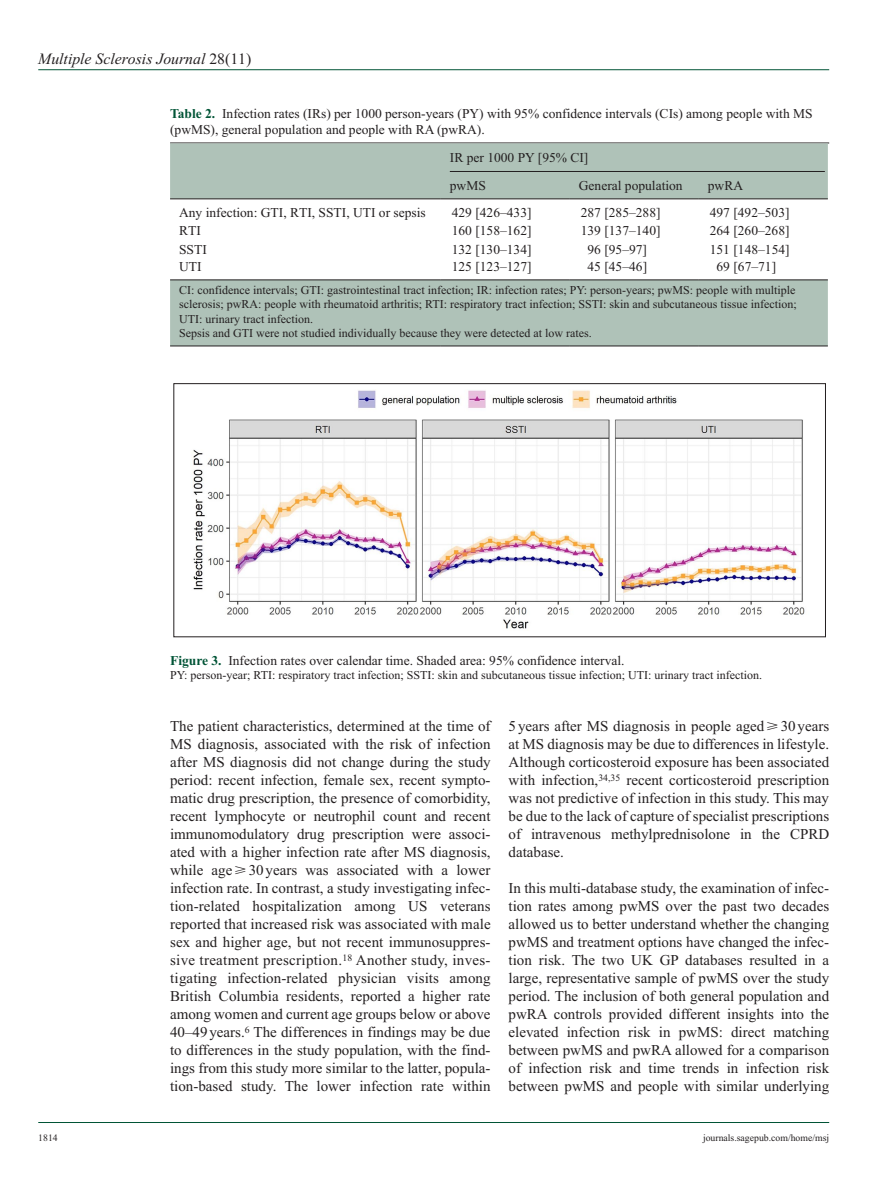
<style>
.page{position:relative;width:893px;height:1191px;background:#fff}
.page>*{position:absolute;margin:0;border:0;box-sizing:border-box;transform-origin:0 0}
.t1{font:italic 15.75px "Times New Roman";color:#231f20}
.t2{font:15px/18px "Times New Roman";color:#231f20;text-align:justify}
.t3{font:13.5px/15.8px "Times New Roman";color:#231f20}
.t4{font:12px/14.2px "Times New Roman";color:#231f20}
.t5{font:9.75px "Times New Roman";color:#231f20}
.s1{font-style:normal}
.s2{font-weight:700;color:#015436}
</style>
<div class="page">
<hr style="left:38px;top:69px;width:791px;height:1px;background:#015436">
<hr style="left:38px;top:1122px;width:791px;height:1px;background:#015436">
<hr style="left:170px;top:143px;width:659px;height:1px;background:#231f20">
<svg style="left:170px;top:143px;width:658px;height:202px;fill:#afc2b8"></svg>
<hr style="left:441px;top:198px;width:129px;height:1px;background:#231f20">
<hr style="left:570px;top:198px;width:129px;height:1px;background:#231f20">
<hr style="left:699px;top:198px;width:129px;height:1px;background:#231f20">
<hr style="left:170px;top:198px;width:271px;height:1px;background:#231f20">
<hr style="left:170px;top:279px;width:271px;height:1px;background:#231f20">
<hr style="left:441px;top:279px;width:129px;height:1px;background:#231f20">
<hr style="left:570px;top:279px;width:129px;height:1px;background:#231f20">
<hr style="left:699px;top:279px;width:129px;height:1px;background:#231f20">
<hr style="left:170px;top:345px;width:271px;height:1px;background:#231f20">
<hr style="left:441px;top:345px;width:129px;height:1px;background:#231f20">
<hr style="left:570px;top:345px;width:129px;height:1px;background:#231f20">
<hr style="left:699px;top:345px;width:129px;height:1px;background:#231f20">
<hr style="left:450px;top:171px;width:375px;height:1px;background:#231f20">
<img style="left:193px;top:390px;width:612px;height:239px">
<div style="left:173px;top:383px;width:653px;height:254px;border:1px solid #231f20"></div>
<p class="t1" style="left:38px;top:50px;width:215px">Multiple Sclerosis Journal <span class="s1">28(11)</span></p>
<p class="t3" style="left:170px;top:105px;width:644px"><span class="s2">Table 2.</span> Infection rates (IRs) per 1000 person-years (PY) with 95% confidence intervals (CIs) among people with MS (pwMS), general population and people with RA (pwRA).</p>
<p class="t3" style="left:450px;top:144px;width:140px;line-height:27.8px">IR per 1000 PY [95% CI] pwMS</p>
<p class="t3" style="left:579px;top:177px;width:105px">General population</p>
<p class="t3" style="left:708px;top:177px;width:37px">pwRA</p>
<p class="t3" style="left:179px;top:204px;width:248px">Any infection: GTI, RTI, SSTI, UTI or sepsis</p>
<p class="t3" style="left:452px;top:204px;width:81px">429 [426–433]</p>
<p class="t3" style="left:581px;top:204px;width:81px">287 [285–288]</p>
<p class="t3" style="left:710px;top:204px;width:81px">497 [492–503]</p>
<p class="t3" style="left:179px;top:223px;width:23px">RTI</p>
<p class="t3" style="left:452px;top:223px;width:81px">160 [158–162]</p>
<p class="t3" style="left:581px;top:223px;width:81px">139 [137–140]</p>
<p class="t3" style="left:710px;top:223px;width:81px">264 [260–268]</p>
<p class="t3" style="left:179px;top:241px;width:29px">SSTI</p>
<p class="t3" style="left:452px;top:241px;width:81px">132 [130–134]</p>
<p class="t3" style="left:587px;top:241px;width:61px">96 [95–97]</p>
<p class="t3" style="left:710px;top:241px;width:81px">151 [148–154]</p>
<p class="t3" style="left:179px;top:258px;width:24px">UTI</p>
<p class="t3" style="left:452px;top:258px;width:81px">125 [123–127]</p>
<p class="t3" style="left:587px;top:258px;width:61px">45 [45–46]</p>
<p class="t3" style="left:716px;top:258px;width:61px">69 [67–71]</p>
<p class="t4" style="left:179px;top:283px;width:619px">CI: confidence intervals; GTI: gastrointestinal tract infection; IR: infection rates; PY: person-years; pwMS: people with multiple sclerosis; pwRA: people with rheumatoid arthritis; RTI: respiratory tract infection; SSTI: skin and subcutaneous tissue infection; UTI: urinary tract infection.<br>Sepsis and GTI were not studied individually because they were detected at low rates.</p>
<p class="t3" style="left:170px;top:652px;width:456px"><span class="s2">Figure 3.</span> Infection rates over calendar time. Shaded area: 95% confidence interval.</p>
<p class="t4" style="left:170px;top:668px;width:594px">PY: person-year; RTI: respiratory tract infection; SSTI: skin and subcutaneous tissue infection; UTI: urinary tract infection.</p>
<p class="t2" style="left:170px;top:717px;width:322px">The patient characteristics, determined at the time of MS diagnosis, associated with the risk of infection after MS diagnosis did not change during the study period: recent infection, female sex, recent sympto&shy;matic drug prescription, the presence of comorbidity, recent lymphocyte or neutrophil count and recent immunomodulatory drug prescription were associ&shy;ated with a higher infection rate after MS diagnosis, while age⩾30years was associated with a lower infection rate. In contrast, a study investigating infec&shy;tion-related hospitalization among US veterans reported that increased risk was associated with male sex and higher age, but not recent immunosuppres&shy;sive treatment prescription.<sup>18</sup> Another study, inves&shy;tigating infection-related physician visits among British Columbia residents, reported a higher rate among women and current age groups below or above 40–49years.<sup>6</sup> The differences in findings may be due to differences in the study population, with the find&shy;ings from this study more similar to the latter, popula&shy;tion-based study. The lower infection rate within</p>
<p class="t2" style="left:509px;top:717px;width:322px">5years after MS diagnosis in people aged⩾30years at MS diagnosis may be due to differences in lifestyle.<br>Although corticosteroid exposure has been associated with infection,<sup>34,35</sup> recent corticosteroid prescription was not predictive of infection in this study. This may be due to the lack of capture of specialist prescriptions of intravenous methylprednisolone in the CPRD database.</p>
<p class="t2" style="left:509px;top:879px;width:322px">In this multi-database study, the examination of infec&shy;tion rates among pwMS over the past two decades allowed us to better understand whether the changing pwMS and treatment options have changed the infec&shy;tion risk. The two UK GP databases resulted in a large, representative sample of pwMS over the study period. The inclusion of both general population and pwRA controls provided different insights into the elevated infection risk in pwMS: direct matching between pwMS and pwRA allowed for a comparison of infection risk and time trends in infection risk between pwMS and people with similar underlying</p>
<p class="t5" style="left:38px;top:1132px;width:21px">1814</p>
<p class="t5" style="left:703px;top:1132px;width:128px">journals.sagepub.com/home/msj</p>
</div>
